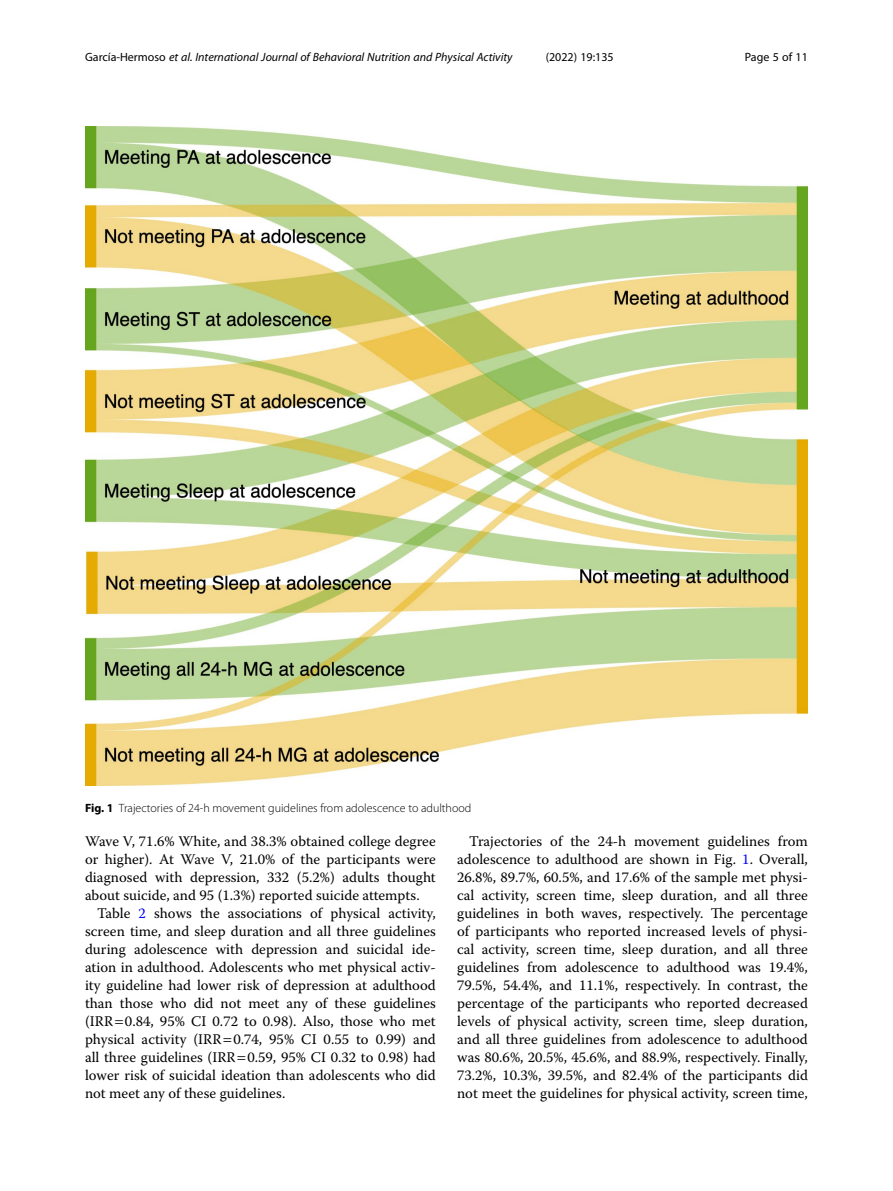
<style>
.page{position:relative;width:893px;height:1191px;background:#fff}
.page>*{position:absolute;margin:0;border:0;box-sizing:border-box;transform-origin:0 0}
.Body_Text_Indent{font:14.7px/18px "Warnock Pro";color:#000;text-align:justify}
.Body_Text{font:14.7px/18px "Warnock Pro";color:#000;text-align:justify}
.t1{font:italic 12px "Myriad Pro";color:#000}
.Figure_Caption{font:300 12px "Myriad Pro";color:#000}
.t2{font:12px "Myriad Pro Regular 3";color:#000}
.t3{font:12px "Myriad Pro";color:#000}
.s1{font-family:"Myriad Pro Regular 3";font-style:normal}
.s2{font-weight:700}
.s3{color:#00f}
</style>
<div class="page">
<img style="left:85px;top:126px;width:723px;height:659px">
<p class="t1" style="left:85px;top:50px;width:429px"><span class="s1">García-Hermoso</span> et al. International Journal of Behavioral Nutrition and Physical Activity</p>
<p class="t2" style="left:546px;top:50px;width:70px">(2022) 19:135</p>
<p class="t3" style="left:745px;top:50px;width:65px">Page 5 of 11</p>
<p class="Figure_Caption" style="left:85px;top:802px;width:388px"><span class="s2">Fig. 1</span> Trajectories of 24-h movement guidelines from adolescence to adulthood</p>
<p class="Body_Text" style="left:85px;top:832px;width:352px">Wave V, 71.6% White, and 38.3% obtained college degree or higher). At Wave V, 21.0% of the participants were diagnosed with depression, 332 (5.2%) adults thought about suicide, and 95 (1.3%) reported suicide attempts.</p>
<p class="Body_Text_Indent" style="left:85px;top:904px;width:352px;text-indent:12px">Table <span class="s3">2</span> shows the associations of physical activity, screen time, and sleep duration and all three guidelines during adolescence with depression and suicidal ide&shy;ation in adulthood. Adolescents who met physical activ&shy;ity guideline had lower risk of depression at adulthood than those who did not meet any of these guidelines (IRR 0.84, 95% CI 0.72 to 0.98). Also, those who met physical activity (IRR 0.74, 95% CI 0.55 to 0.99) and all three guidelines (IRR 0.59, 95% CI 0.32 to 0.98) had lower risk of suicidal ideation than adolescents who did not meet any of these guidelines.</p>
<p class="Body_Text_Indent" style="left:457px;top:832px;width:352px;text-indent:12px">Trajectories of the 24-h movement guidelines from adolescence to adulthood are shown in Fig. <span class="s3">1</span>. Overall, 26.8%, 89.7%, 60.5%, and 17.6% of the sample met physi&shy;cal activity, screen time, sleep duration, and all three guidelines in both waves, respectively. The percentage of participants who reported increased levels of physi&shy;cal activity, screen time, sleep duration, and all three guidelines from adolescence to adulthood was 19.4%, 79.5%, 54.4%, and 11.1%, respectively. In contrast, the percentage of the participants who reported decreased levels of physical activity, screen time, sleep duration, and all three guidelines from adolescence to adulthood was 80.6%, 20.5%, 45.6%, and 88.9%, respectively. Finally, 73.2%, 10.3%, 39.5%, and 82.4% of the participants did not meet the guidelines for physical activity, screen time,</p>
</div>
